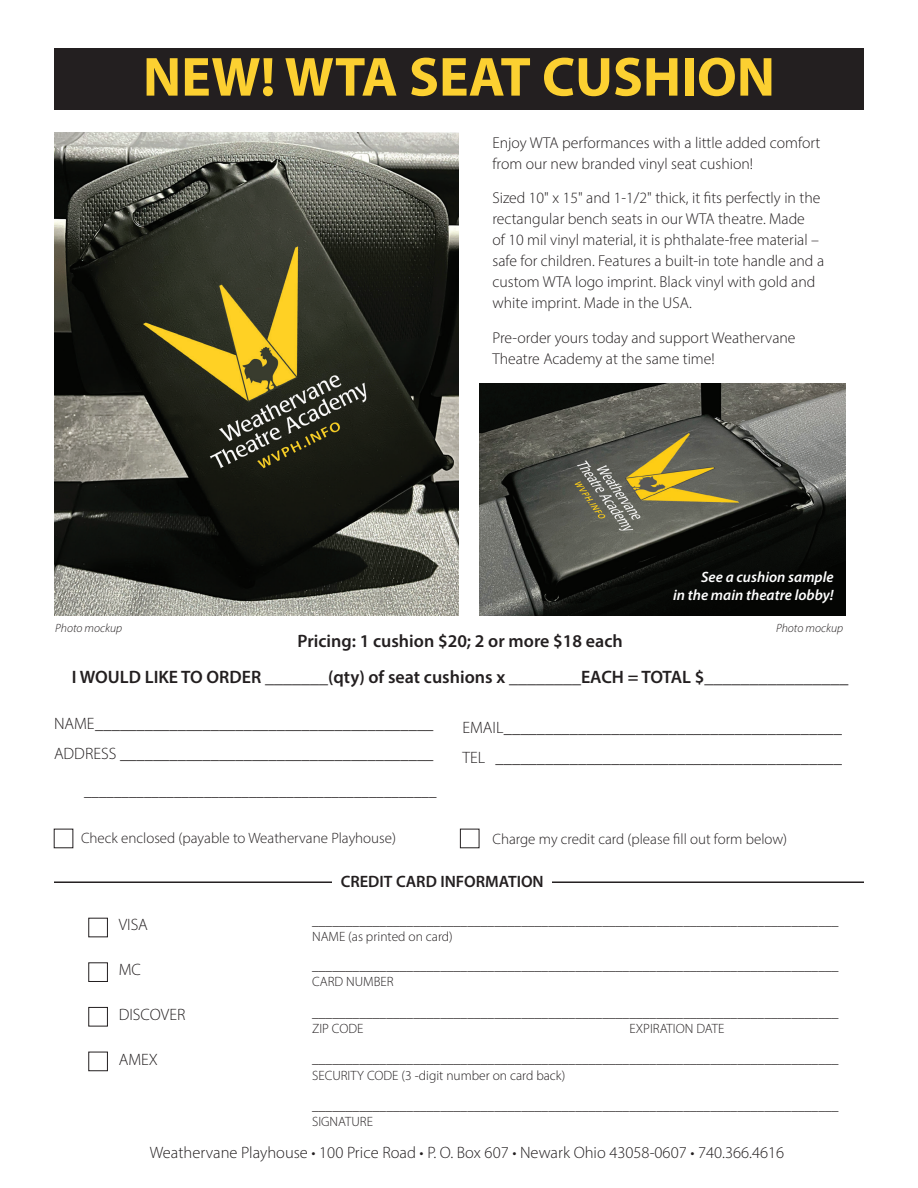
<style>
.page{position:relative;width:918px;height:1188px;background:#fff}
.page>*{position:absolute;margin:0;border:0;box-sizing:border-box;transform-origin:0 0}
.t1{font:700 55.5px "Myriad Pro";color:#fcd031}
.t2{font:600 18px/35.1px "Myriad Pro";color:#231f20;text-align:center}
.t3{font:300 16.5px/30px "Myriad Pro";color:#231f20}
.t4{font:600 16.5px "Myriad Pro";color:#231f20}
.t5{font:300 15.75px/21px "Myriad Pro";color:#231f20}
.t6{font:300 15px "Myriad Pro";color:#231f20}
.t7{font:italic 600 15px/18px "Myriad Pro";color:#fff;text-align:right}
.t8{font:300 13.5px/16.2px "Myriad Pro";color:#231f20}
.t9{font:italic 300 12px "Myriad Pro";color:#231f20}
</style>
<div class="page">
<div style="left:54px;top:48px;width:810px;height:62px;background:#231f20"></div>
<img style="left:479px;top:384px;width:366px;height:232px">
<img style="left:54px;top:133px;width:405px;height:483px">
<div style="left:89px;top:918px;width:19px;height:19px;border:1px solid #231f20"></div>
<hr style="left:54px;top:881px;width:810px;height:2px;background:#231f20">
<div style="left:333px;top:875px;width:219px;height:27px;background:#fff"></div>
<div style="left:89px;top:963px;width:19px;height:19px;border:1px solid #231f20"></div>
<div style="left:89px;top:1007px;width:19px;height:19px;border:1px solid #231f20"></div>
<div style="left:89px;top:1052px;width:19px;height:19px;border:1px solid #231f20"></div>
<div style="left:460px;top:829px;width:19px;height:19px;border:1px solid #231f20"></div>
<h1 class="t1" style="left:143px;top:41px;width:634px">NEW! WTA SEAT CUSHION</h1>
<p class="t5" style="left:492px;top:132px;width:329px">Enjoy WTA performances with a little added comfort from our new branded vinyl seat cushion!</p>
<p class="t5" style="left:492px;top:187px;width:333px">Sized 10" x 15" and 1-1/2" thick, it fits perfectly in the rectangular bench seats in our WTA theatre. Made<br>of 10 mil vinyl material, it is phthalate-free material – safe for children. Features a built-in tote handle and a custom WTA logo imprint. Black vinyl with gold and white imprint. Made in the USA.</p>
<p class="t5" style="left:492px;top:327px;width:305px">Pre-order yours today and support Weathervane<br>Theatre Academy at the same time!</p>
<p class="t7" style="left:673px;top:568px;width:162px">See a cushion sample<br>in the main theatre lobby!</p>
<p class="t9" style="left:55px;top:621px;width:69px">Photo mockup</p>
<p class="t9" style="left:776px;top:621px;width:69px">Photo mockup</p>
<h2 class="t2" style="left:72px;top:623px;width:778px">Pricing: 1 cushion $20; 2 or more $18 each<br>I WOULD LIKE TO ORDER _______(qty) of seat cushions x ________EACH = TOTAL $________________</h2>
<p class="t3" style="left:54px;top:708px;width:381px">NAME_________________________________________<br>ADDRESS ______________________________________</p>
<p class="t6" style="left:84px;top:782px;width:354px">_______________________________________________</p>
<p class="t6" style="left:81px;top:829px;width:317px">Check enclosed (payable to Weathervane Playhouse)</p>
<p class="t3" style="left:463px;top:712px;width:381px">EMAIL_________________________________________<br>TEL __________________________________________</p>
<p class="t6" style="left:492px;top:830px;width:296px">Charge my credit card (please fill out form below)</p>
<p class="t3" style="left:119px;top:910px;width:31px">VISA</p>
<p class="t3" style="left:119px;top:955px;width:24px">MC</p>
<p class="t3" style="left:119px;top:1000px;width:68px">DISCOVER</p>
<p class="t3" style="left:119px;top:1045px;width:41px">AMEX</p>
<p class="t4" style="left:341px;top:871px;width:205px">CREDIT CARD INFORMATION</p>
<p class="t8" style="left:312px;top:912px;width:528px">______________________________________________________________________________<br>NAME (as printed on card)</p>
<p class="t8" style="left:312px;top:957px;width:528px">______________________________________________________________________________<br>CARD NUMBER</p>
<p class="t8" style="left:312px;top:1004px;width:528px">______________________________________________________________________________<br>ZIP CODE</p>
<p class="t8" style="left:630px;top:1020px;width:96px">EXPIRATION DATE</p>
<p class="t8" style="left:312px;top:1051px;width:528px">______________________________________________________________________________<br>SECURITY CODE (3 -digit number on card back)</p>
<p class="t8" style="left:312px;top:1098px;width:528px">______________________________________________________________________________<br>SIGNATURE</p>
<p class="t3" style="left:150px;top:1138px;width:636px">Weathervane Playhouse • 100 Price Road • P. O. Box 607 • Newark Ohio 43058-0607 • 740.366.4616</p>
</div>
